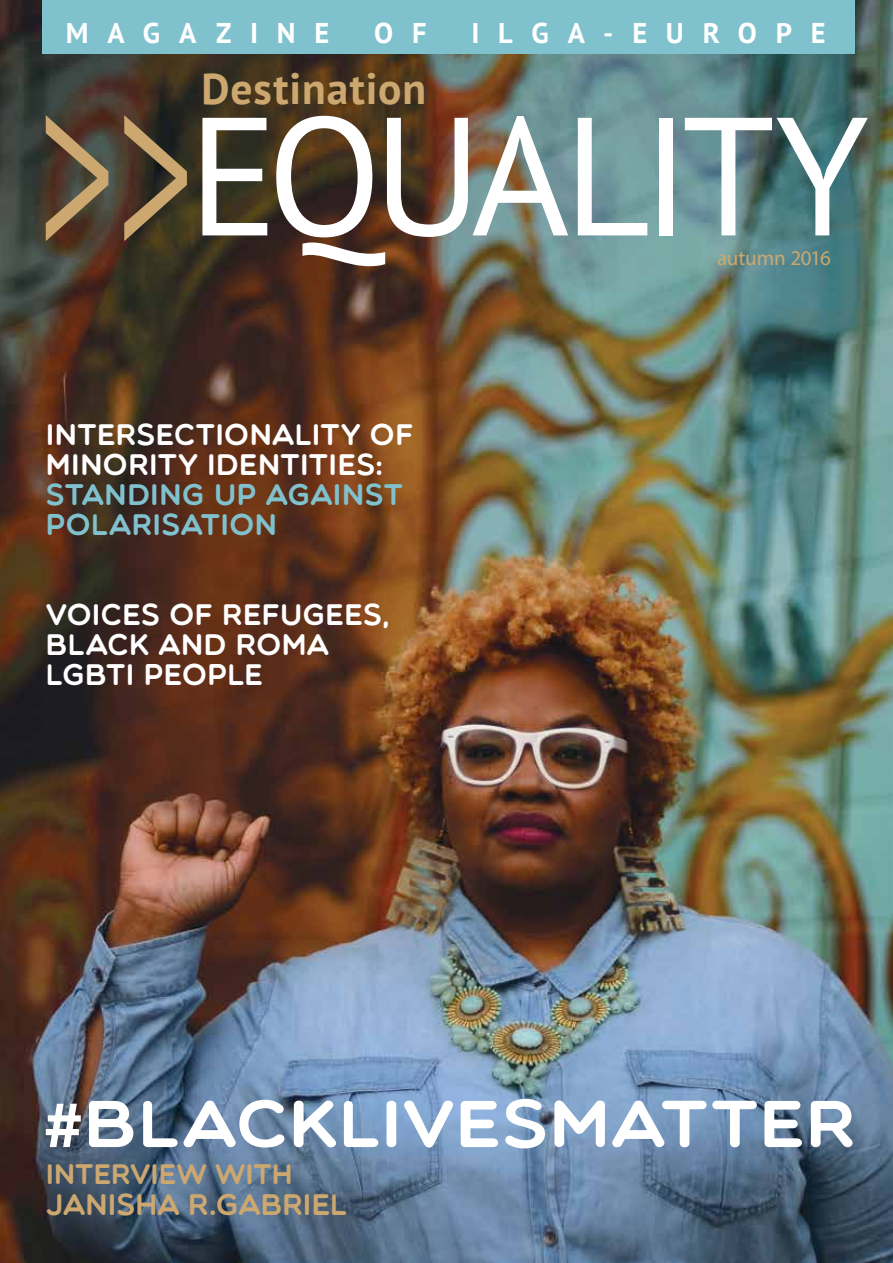
<style>
.page{position:relative;width:893px;height:1263px;background:#fff}
.page>*{position:absolute;margin:0;border:0;box-sizing:border-box;transform-origin:0 0}
.t1{font:168px "PT Sans";letter-spacing:-.05em;color:#fff}
.t2{font:700 43.5px "PT Sans";letter-spacing:.025em;color:#cca870}
.t3{font:30px/30px "Multicolore";letter-spacing:.01em;color:#fff}
.t4{font:30px/30px "Multicolore";letter-spacing:.015em;color:#7fc2ce}
.t5{font:30px "Multicolore";letter-spacing:.005em;color:#cca870}
.t6{font:700 28.5px "PT Sans";letter-spacing:.66em;color:#fff}
.t7{font:28.5px "Multicolore";color:#cca870}
.t8{font:21px "Myriad Pro";letter-spacing:-.01em;color:#cca870}
</style>
<div class="page">
<img style="left:0;top:0;width:893px;height:1263px">
<div style="left:43px;top:0;width:812px;height:53px;background:#7fc2ce"></div>
<svg style="left:45px;top:113px;width:65px;height:130px;background:#69553f"></svg>
<svg style="left:124px;top:113px;width:64px;height:130px;background:#5a4b34"></svg>
<svg style="left:46px;top:1096px;width:811px;height:55px"></svg>
<p class="t6" style="left:66px;top:14px;width:265px">MAGAZINE</p>
<p class="t6" style="left:374px;top:14px;width:54px">O F</p>
<p class="t6" style="left:471px;top:14px;width:356px">ILGA-EUROPE</p>
<h2 class="t2" style="left:201px;top:59px;width:226px">Destination</h2>
<h1 class="t1" style="left:188px;top:68px;width:682px">EQUALITY</h1>
<p class="t8" style="left:717px;top:245px;width:115px">autumn 2016</p>
<p class="t3" style="left:46px;top:419px;width:369px">INTERSECTIONALITY OF<br>MINORITY IDENTITIES:</p>
<p class="t4" style="left:46px;top:479px;width:359px">STANDING UP AGAINST<br>POLARISATION</p>
<p class="t3" style="left:46px;top:599px;width:345px">VOICES OF REFUGEES,<br>BLACK AND ROMA<br>LGBTI PEOPLE</p>
<p class="t7" style="left:46px;top:1157px;width:248px">INTERVIEW WITH</p>
<p class="t5" style="left:46px;top:1186px;width:303px">JANISHA R.GABRIEL</p>
</div>
